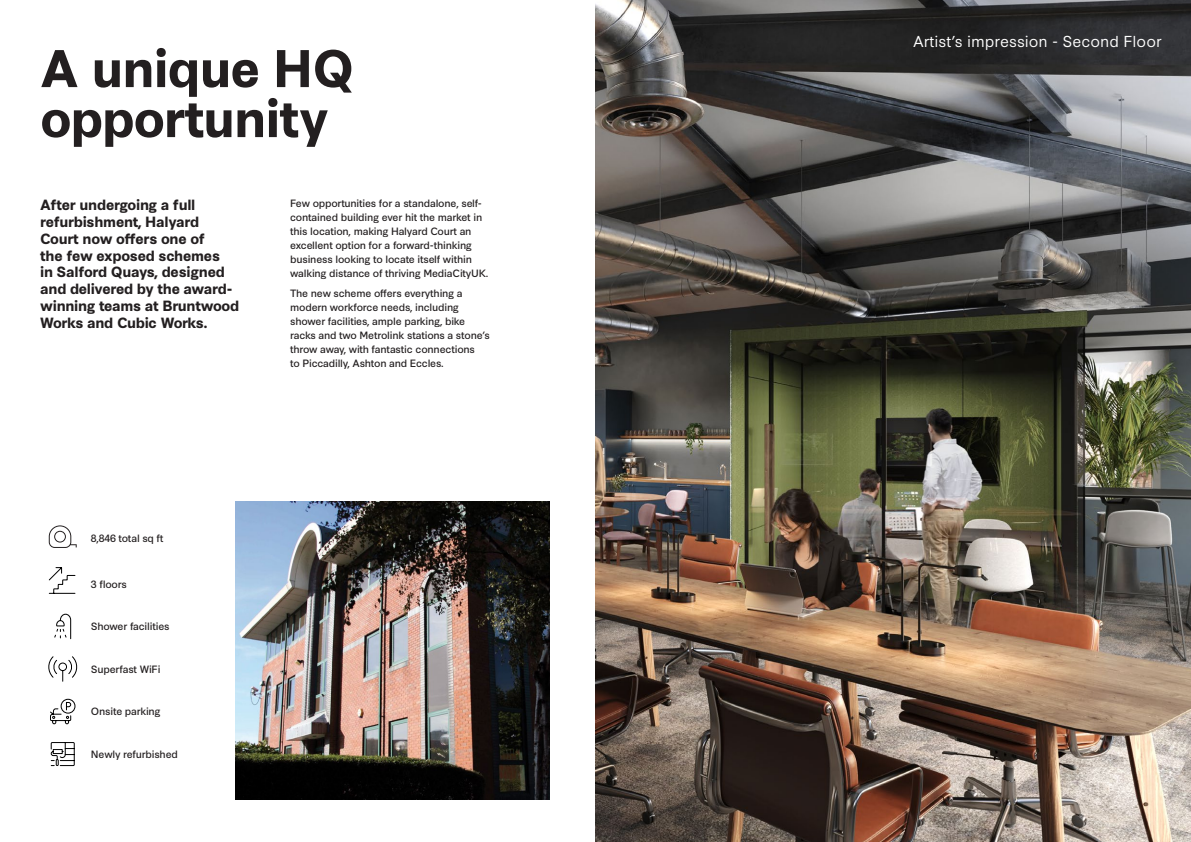
<style>
.page{position:relative;width:1191px;height:842px;background:#fff}
.page>*{position:absolute;margin:0;border:0;box-sizing:border-box;transform-origin:0 0}
.Headline_-_Large{font:700 50px/50px "Synthese";letter-spacing:-.02em;color:#231f20}
.t1{font:15px "Synthese";color:#fff}
.Body_Copy_Header{font:700 14px/16.8px "Synthese";letter-spacing:-.02em;color:#231f20}
.Body_Copy{font:10px/14px "Synthese";letter-spacing:-.02em;color:#231f20}
</style>
<div class="page">
<img style="left:595px;top:0;width:596px;height:842px">
<svg style="left:49px;top:525px;width:28px;height:23px"></svg>
<svg style="left:54px;top:613px;width:18px;height:27px"></svg>
<svg style="left:48px;top:656px;width:30px;height:26px"></svg>
<svg style="left:50px;top:698px;width:26px;height:27px"></svg>
<svg style="left:50px;top:742px;width:25px;height:24px"></svg>
<img style="left:235px;top:502px;width:314px;height:297px">
<svg style="left:48px;top:567px;width:28px;height:27px"></svg>
<p class="Headline_-_Large" style="left:40px;top:40px;width:316px">A unique HQ opportunity</p>
<p class="Body_Copy_Header" style="left:40px;top:196px;width:201px">After undergoing a full refurbishment, Halyard<br>Court now offers one of<br>the few exposed schemes<br>in Salford Quays, designed and delivered by the award&shy;winning teams at Bruntwood<br>Works and Cubic Works.</p>
<p class="Body_Copy" style="left:290px;top:196px;width:200px">Few opportunities for a standalone, self&shy;contained building ever hit the market in this location, making Halyard Court an excellent option for a forward-thinking business looking to locate itself within walking distance of thriving MediaCityUK.</p>
<p class="Body_Copy" style="left:290px;top:285px;width:201px">The new scheme offers everything a modern workforce needs, including shower facilities, ample parking, bike racks and two Metrolink stations a stone’s throw away, with fantastic connections<br>to Piccadilly, Ashton and Eccles.</p>
<p class="Body_Copy" style="left:91px;top:531px;width:74px">8,846 total sq ft</p>
<p class="Body_Copy" style="left:91px;top:576px;width:38px">3 floors</p>
<p class="Body_Copy" style="left:91px;top:619px;width:80px">Shower facilities</p>
<p class="Body_Copy" style="left:91px;top:661px;width:71px">Superfast WiFi</p>
<p class="Body_Copy" style="left:91px;top:704px;width:71px">Onsite parking</p>
<p class="Body_Copy" style="left:91px;top:746px;width:89px">Newly refurbished</p>
<p class="t1" style="left:913px;top:29px;width:250px">Artist’s impression - Second Floor</p>
</div>
